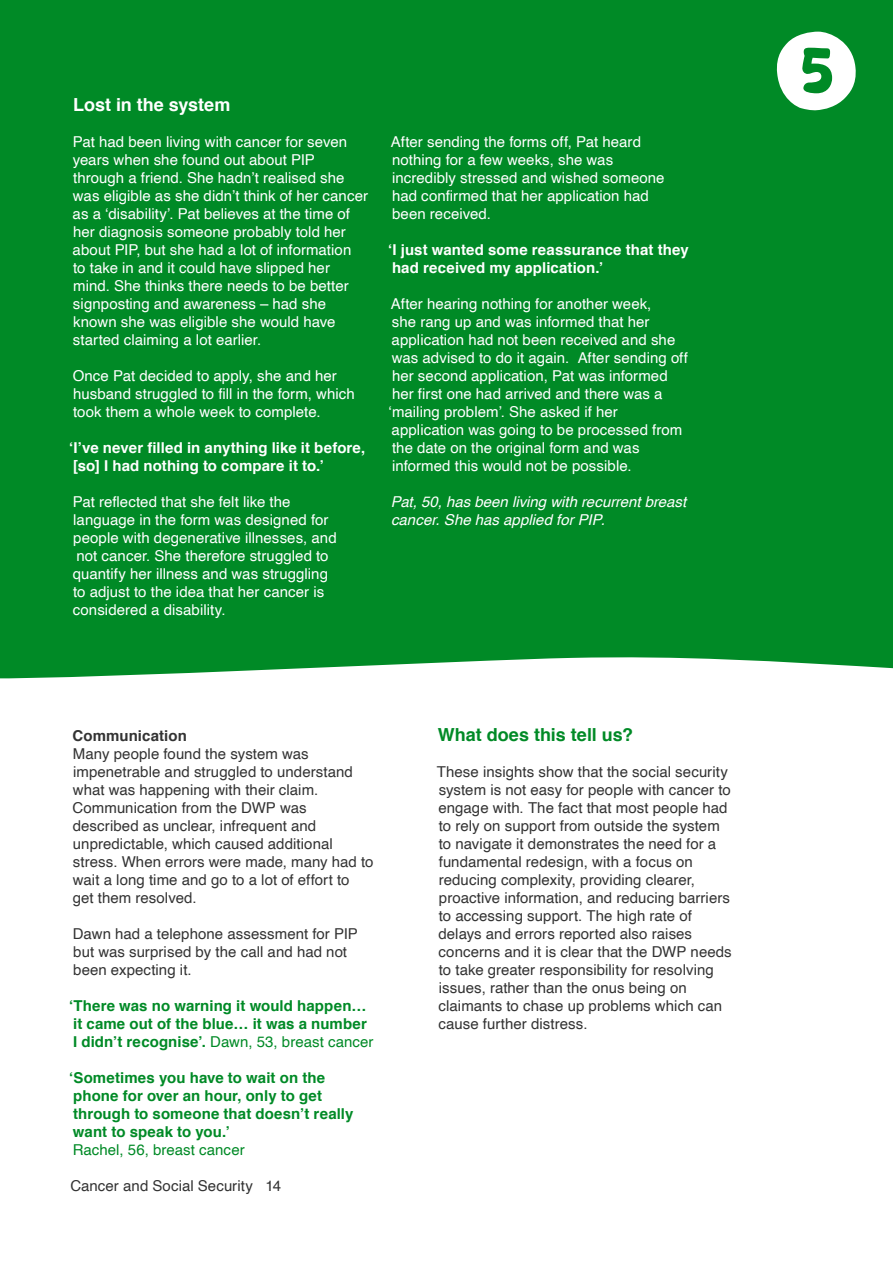
<style>
.page{position:relative;width:893px;height:1263px;background:#fff}
.page>*{position:absolute;margin:0;border:0;box-sizing:border-box;transform-origin:0 0}
.t1{font:700 18px "Helvetica";color:#008a26}
.t2{font:700 18px "Helvetica";color:#fff}
.t3{font:15px/18px "Helvetica";letter-spacing:.005em;color:#fff}
.t4{font:15px/18px "Helvetica";letter-spacing:.005em;color:#333}
.t5{font:700 15px/18px "Helvetica";letter-spacing:.005em;color:#008a26}
.t6{font:700 15px/18px "Helvetica";letter-spacing:.005em;color:#fff}
.t7{font:italic 15px/18px "Helvetica";color:#fff}
.t8{font:15px "Helvetica";letter-spacing:.005em;color:#008a26}
.t9{font:700 15px "Helvetica";letter-spacing:.005em;color:#333}
.s1{font-weight:400}
</style>
<div class="page">
<div style="left:0;top:0;width:893px;height:679px;background:#008a26"></div>
<svg style="left:775px;top:32px;width:82px;height:79px"></svg>
<p class="t2" style="left:73px;top:90px;width:159px">Lost in the system</p>
<p class="t3" style="left:73px;top:133px;width:297px">Pat had been living with cancer for seven years when she found out about PIP through a friend. She hadn’t realised she was eligible as she didn’t think of her cancer as a ‘disability’. Pat believes at the time of her diagnosis someone probably told her about PIP, but she had a lot of information<br>to take in and it could have slipped her mind. She thinks there needs to be better signposting and awareness – had she known she was eligible she would have started claiming a lot earlier.</p>
<p class="t3" style="left:73px;top:367px;width:284px">Once Pat decided to apply, she and her husband struggled to fill in the form, which took them a whole week to complete.</p>
<p class="t6" style="left:69px;top:439px;width:298px">‘I’ve never filled in anything like it before, [so] I had nothing to compare it to.’</p>
<p class="t3" style="left:73px;top:493px;width:265px">Pat reflected that she felt like the language in the form was designed for people with degenerative illnesses, and not cancer. She therefore struggled to quantify her illness and was struggling to adjust to the idea that her cancer is considered a disability.</p>
<p class="t3" style="left:391px;top:133px;width:275px">After sending the forms off, Pat heard nothing for a few weeks, she was incredibly stressed and wished someone had confirmed that her application had been received.</p>
<p class="t6" style="left:388px;top:241px;width:302px">‘I just wanted some reassurance that they had received my application.’</p>
<p class="t3" style="left:389px;top:295px;width:301px">After hearing nothing for another week,<br>she rang up and was informed that her application had not been received and she was advised to do it again. After sending off her second application, Pat was informed her first one had arrived and there was a ‘mailing problem’. She asked if her application was going to be processed from the date on the original form and was informed this would not be possible.</p>
<p class="t7" style="left:391px;top:493px;width:297px">Pat, 50, has been living with recurrent breast cancer. She has applied for PIP.</p>
<p class="t9" style="left:73px;top:724px;width:116px">Communication</p>
<p class="t4" style="left:73px;top:745px;width:302px">Many people found the system was impenetrable and struggled to understand what was happening with their claim.<br>Communication from the DWP was described as unclear, infrequent and unpredictable, which caused additional stress. When errors were made, many had to wait a long time and go to a lot of effort to get them resolved.</p>
<p class="t4" style="left:73px;top:925px;width:286px">Dawn had a telephone assessment for PIP but was surprised by the call and had not been expecting it.</p>
<p class="t5" style="left:69px;top:997px;width:306px">‘There was no warning it would happen… it came out of the blue… it was a number<br>I didn’t recognise’. <span class="s1">Dawn, 53, breast cancer</span></p>
<p class="t5" style="left:69px;top:1069px;width:286px">‘Sometimes you have to wait on the phone for over an hour, only to get through to someone that doesn’t really want to speak to you.’</p>
<p class="t8" style="left:73px;top:1138px;width:173px">Rachel, 56, breast cancer</p>
<p class="t4" style="left:70px;top:1177px;width:212px">Cancer and Social Security 14</p>
<p class="t1" style="left:438px;top:720px;width:197px">What does this tell us?</p>
<p class="t4" style="left:437px;top:763px;width:296px">These insights show that the social security system is not easy for people with cancer to engage with. The fact that most people had to rely on support from outside the system to navigate it demonstrates the need for a fundamental redesign, with a focus on reducing complexity, providing clearer, proactive information, and reducing barriers to accessing support. The high rate of delays and errors reported also raises concerns and it is clear that the DWP needs to take greater responsibility for resolving issues, rather than the onus being on claimants to chase up problems which can cause further distress.</p>
</div>
